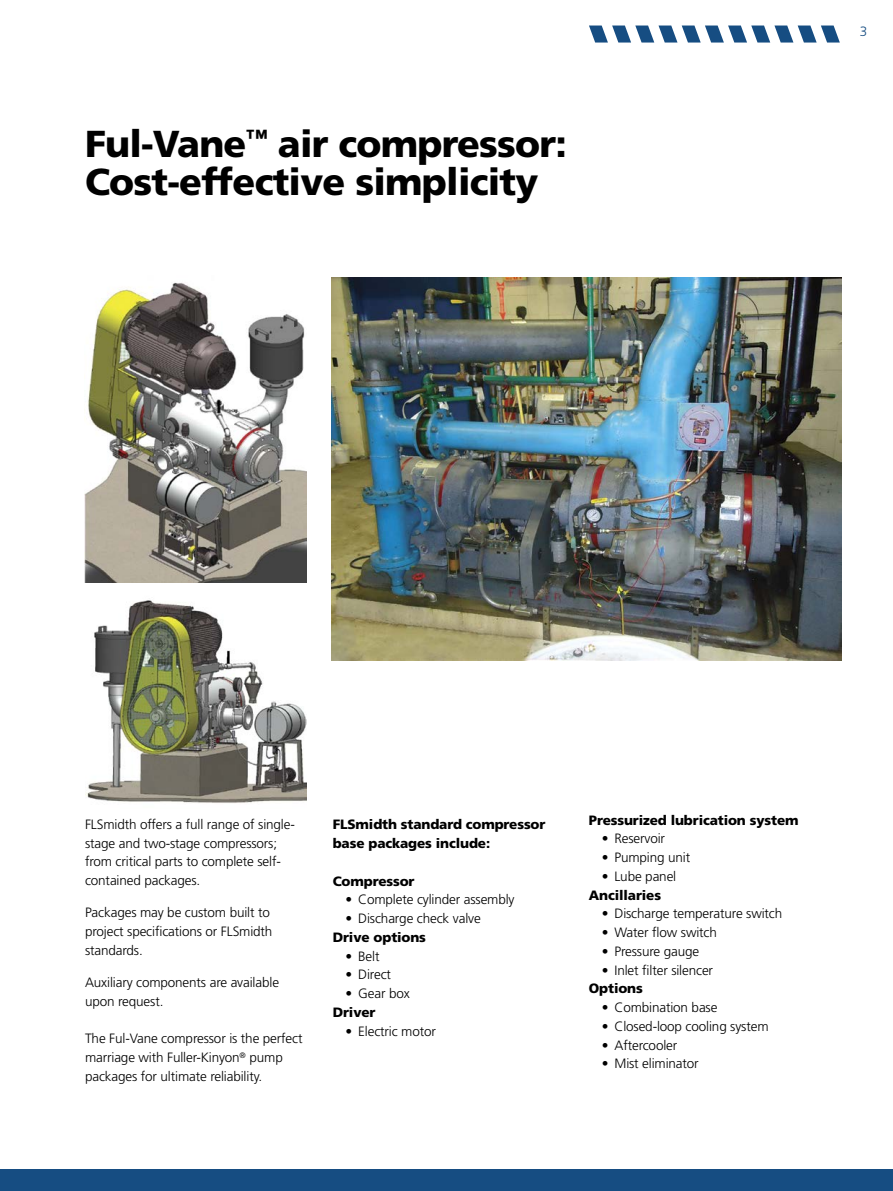
<style>
.page{position:relative;width:893px;height:1191px;background:#fff}
.page>*{position:absolute;margin:0;border:0;box-sizing:border-box;transform-origin:0 0}
.t1{font:900 37.5px/37.5px "Frutiger";letter-spacing:-.02em;color:#000}
.t2{font:300 13.5px/18.8px "Frutiger";letter-spacing:-.01em;color:#000}
.t3{font:900 13.5px/18.8px "Frutiger";letter-spacing:-.01em;color:#000}
.t4{font:300 13.5px "Frutiger";color:#164d82}
</style>
<div class="page">
<img style="left:85px;top:600px;width:221px;height:203px">
<img style="left:84px;top:282px;width:222px;height:301px">
<img style="left:332px;top:278px;width:510px;height:382px">
<div style="left:0;top:1169px;width:893px;height:22px;background:#164d82"></div>
<svg style="left:589px;top:26px;width:251px;height:17px"></svg>
<h1 class="t1" style="left:85px;top:125px;width:483px">Ful-Vane<sup>™</sup> air compressor:<br>Cost-effective simplicity</h1>
<p class="t4" style="left:860px;top:23px;width:9px">3</p>
<p class="t2" style="left:85px;top:815px;width:211px">FLSmidth offers a full range of single&shy;stage and two-stage compressors; from critical parts to complete self&shy;contained packages.</p>
<p class="t2" style="left:85px;top:903px;width:189px">Packages may be custom built to project specifications or FLSmidth standards.</p>
<p class="t2" style="left:85px;top:973px;width:196px">Auxiliary components are available upon request.</p>
<p class="t2" style="left:85px;top:1029px;width:219px">The Ful-Vane compressor is the perfect marriage with Fuller-Kinyon<sup>®</sup> pump packages for ultimate reliability.</p>
<p class="t3" style="left:333px;top:815px;width:214px">FLSmidth standard compressor base packages include:</p>
<p class="t3" style="left:333px;top:871px;width:83px">Compressor</p>
<p class="t2" style="left:345px;top:890px;width:171px">• Complete cylinder assembly</p>
<p class="t2" style="left:345px;top:909px;width:137px">• Discharge check valve</p>
<p class="t3" style="left:333px;top:927px;width:95px">Drive options</p>
<p class="t2" style="left:345px;top:946px;width:36px">• Belt</p>
<p class="t2" style="left:345px;top:965px;width:47px">• Direct</p>
<p class="t2" style="left:345px;top:984px;width:66px">• Gear box</p>
<p class="t3" style="left:333px;top:1002px;width:44px">Driver</p>
<p class="t2" style="left:345px;top:1021px;width:92px">• Electric motor</p>
<p class="t3" style="left:589px;top:810px;width:211px">Pressurized lubrication system</p>
<p class="t2" style="left:602px;top:829px;width:65px">• Reservoir</p>
<p class="t2" style="left:602px;top:848px;width:90px">• Pumping unit</p>
<p class="t2" style="left:602px;top:867px;width:76px">• Lube panel</p>
<p class="t3" style="left:589px;top:885px;width:74px">Ancillaries</p>
<p class="t2" style="left:602px;top:904px;width:182px">• Discharge temperature switch</p>
<p class="t2" style="left:602px;top:923px;width:117px">• Water flow switch</p>
<p class="t2" style="left:602px;top:942px;width:99px">• Pressure gauge</p>
<p class="t2" style="left:602px;top:960px;width:113px">• Inlet filter silencer</p>
<p class="t3" style="left:589px;top:979px;width:55px">Options</p>
<p class="t2" style="left:602px;top:998px;width:117px">• Combination base</p>
<p class="t2" style="left:602px;top:1017px;width:168px">• Closed-loop cooling system</p>
<p class="t2" style="left:602px;top:1035px;width:77px">• Aftercooler</p>
<p class="t2" style="left:602px;top:1054px;width:99px">• Mist eliminator</p>
</div>
